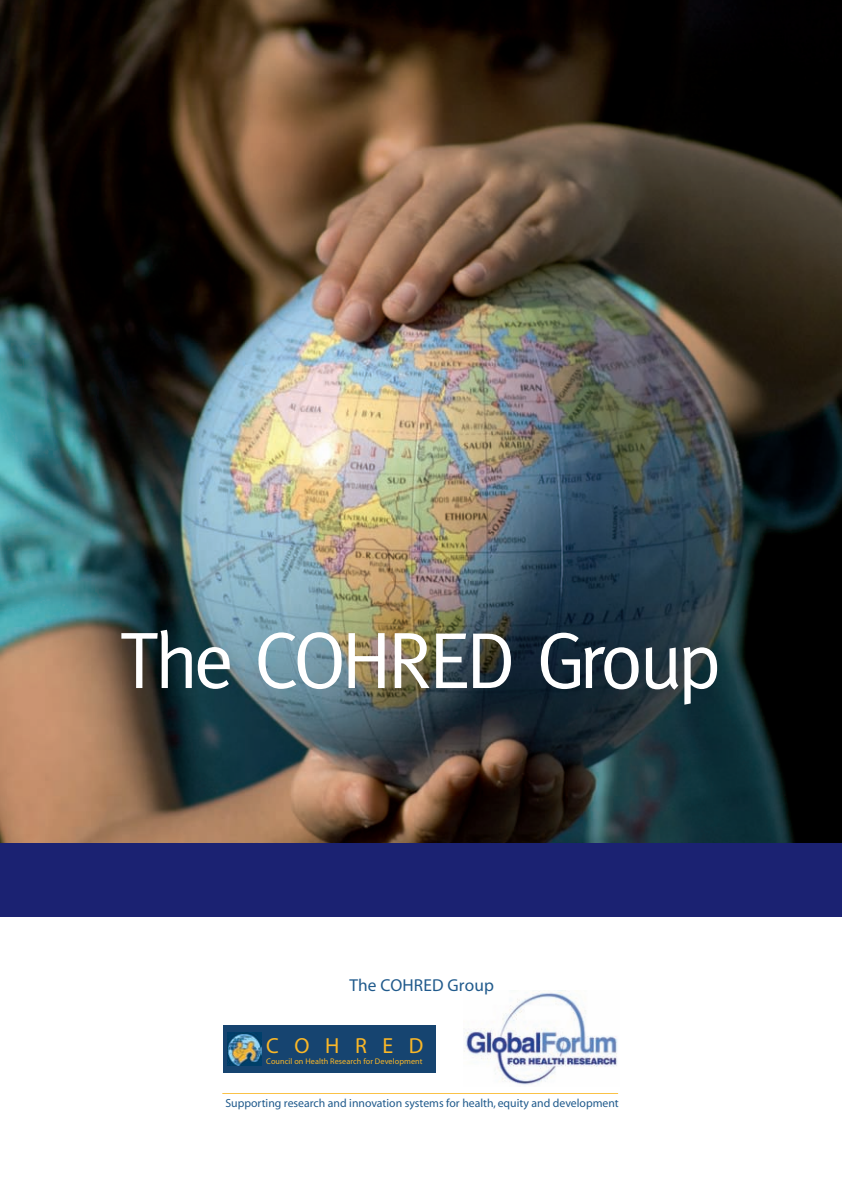
<style>
.page{position:relative;width:842px;height:1191px;background:#fff}
.page>*{position:absolute;margin:0;border:0;box-sizing:border-box;transform-origin:0 0}
.t1{font:80px "Meta";letter-spacing:-.055em;color:#fff}
.t2{font:21.8px "Myriad";color:#fab727}
.t3{font:17.4px "Myriad";color:#205a8c}
.t4{font:11.8px "Myriad";color:#205a8c}
.t5{font:8.2px "Myriad";color:#fab727}
</style>
<div class="page">
<img style="left:0;top:0;width:842px;height:843px">
<div style="left:223px;top:1025px;width:213px;height:48px;background:#164470"></div>
<img style="left:228px;top:1032px;width:34px;height:33px">
<img style="left:464px;top:990px;width:154px;height:95px">
<hr style="left:222px;top:1092px;width:396px;height:2px;background:#fab727">
<div style="left:0;top:843px;width:842px;height:74px;background:#1b2272"></div>
<h1 class="t1" style="left:120px;top:613px;width:604px">The COHRED Group</h1>
<h3 class="t3" style="left:349px;top:979px;width:146px">The COHRED Group</h3>
<h2 class="t2" style="left:266px;top:1038px;width:158px">C O H R E D</h2>
<p class="t5" style="left:266px;top:1058px;width:158px">Council on Health Research for Development</p>
<p class="t4" style="left:225px;top:1099px;width:395px">Supporting research and innovation systems for health, equity and development</p>
</div>
